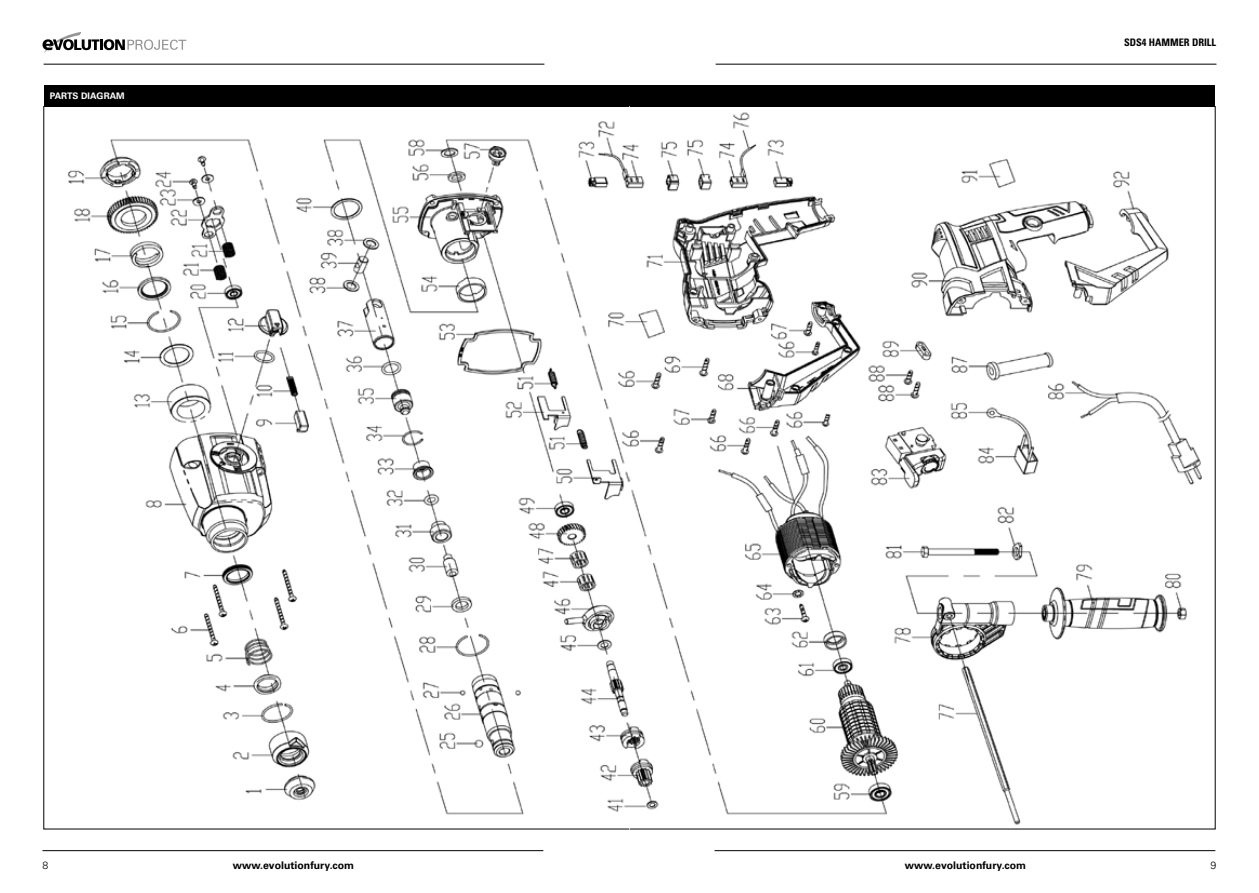
<style>
.page{position:relative;width:1259px;height:893px;background:#fff}
.page>*{position:absolute;margin:0;border:0;box-sizing:border-box;transform-origin:0 0}
.t1{font:700 10.5px "Univers";color:#000}
.t2{font:300 10.5px "Univers";color:#000}
.t3{font:700 condensed 10.35px "Univers";color:#000}
.t4{font:700 9px "Univers";color:#fff}
</style>
<div class="page">
<hr style="left:43px;top:850px;width:500px;height:1px;background:#000">
<hr style="left:44px;top:64px;width:500px;height:1px;background:#000">
<div style="left:44px;top:85px;width:585px;height:21px;background:#000"></div>
<img style="left:67px;top:112px;width:1135px;height:713px">
<svg style="left:43px;top:32px;width:143px;height:21px"></svg>
<hr style="left:714px;top:850px;width:501px;height:1px;background:#000">
<hr style="left:715px;top:64px;width:501px;height:1px;background:#000">
<div style="left:629px;top:85px;width:586px;height:21px;background:#000"></div>
<p class="t4" style="left:50px;top:91px;width:76px">PARTS DIAGRAM</p>
<p class="t2" style="left:43px;top:859px;width:7px">8</p>
<p class="t1" style="left:233px;top:859px;width:123px">www.evolutionfury.com</p>
<p class="t3" style="left:1124px;top:36px;width:93px">SDS4 HAMMER DRILL</p>
<p class="t1" style="left:905px;top:859px;width:123px">www.evolutionfury.com</p>
<p class="t2" style="left:1210px;top:859px;width:7px">9</p>
</div>
